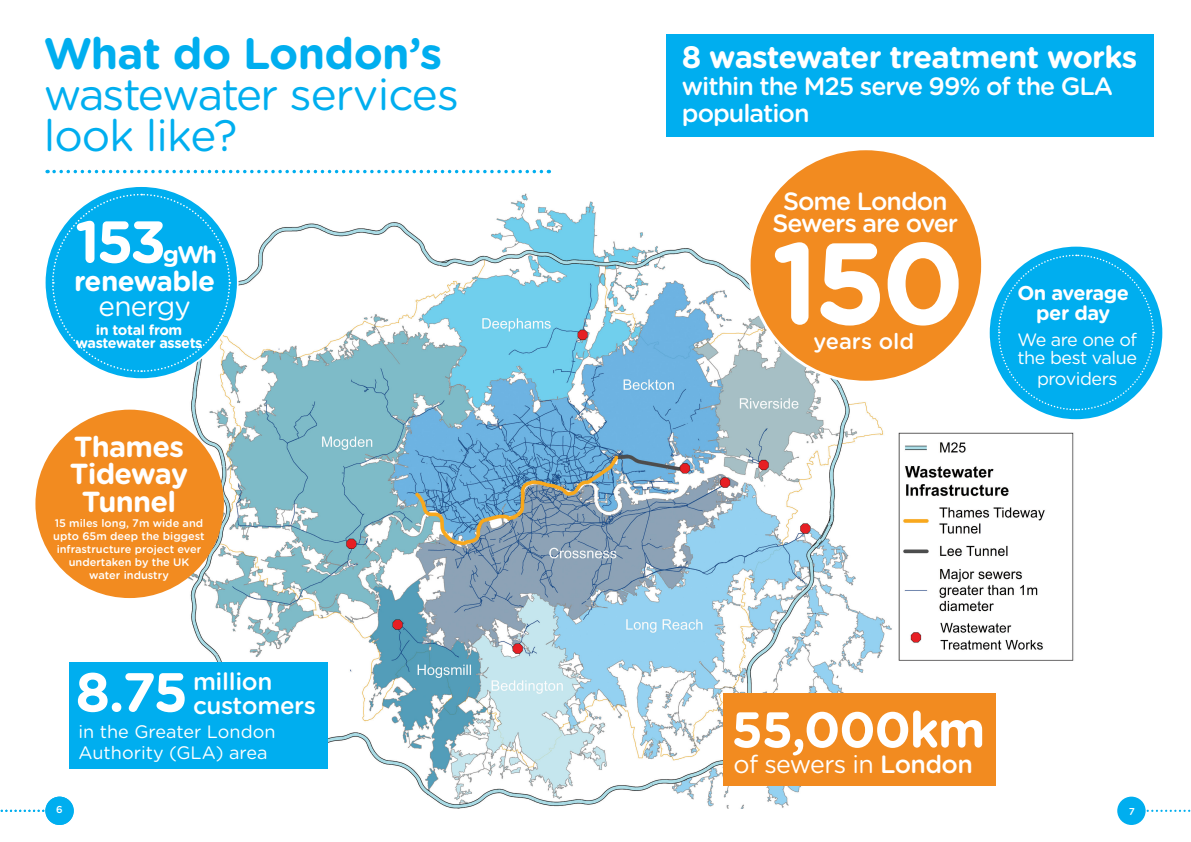
<style>
.page{position:relative;width:1191px;height:842px;background:#fff}
.page>*{position:absolute;margin:0;border:0;box-sizing:border-box;transform-origin:0 0}
.t1{font:700 59px "Gotham Rounded";color:#fff}
.t2{font:700 55px "Gotham Rounded";color:#fff}
.t3{font:700 50px "Gotham Rounded";letter-spacing:-.025em;color:#fff}
.t4{font:44px/41px "Gotham Rounded";letter-spacing:-.025em;color:#00aeef}
.t5{font:700 31px "Gotham Rounded";letter-spacing:-.025em;color:#fff}
.t6{font:700 29px "Gotham Rounded";letter-spacing:-.025em;color:#fff}
.t7{font:700 27.9px "Gotham Rounded";letter-spacing:-.025em;color:#fff}
.t8{font:27.9px "Gotham Rounded";letter-spacing:-.025em;color:#fff}
.t9{font:500 25px/27px "Gotham Rounded";letter-spacing:-.04em;color:#fff}
.t10{font:25px "Gotham Rounded";letter-spacing:-.025em;color:#fff}
.t11{font:500 24.2px "Gotham Rounded";letter-spacing:-.015em;color:#fff}
.t12{font:700 24px "Gotham Rounded";color:#fff}
.t13{font:500 22px "Gotham Rounded";color:#fff}
.t14{font:700 20px "Gotham Rounded";letter-spacing:-.025em;color:#fff}
.t15{font:18.1px "Gotham Rounded";color:#fff}
.t16{font:18px/18px "Gotham Rounded";letter-spacing:-.025em;color:#fff}
.t17{font:700 14.4px/13.5px "Gotham Rounded";letter-spacing:-.025em;color:#fff;text-align:center}
.t18{font:500 11px/13px "Gotham Rounded";color:#fff;text-align:center}
.t19{font:500 10px "Gotham Rounded";color:#fff}
.s1{font-weight:700}
.s2{font-weight:500}
</style>
<div class="page">
<svg style="left:1145px;top:810px;width:46px;height:2px"></svg>
<div style="left:1117px;top:797px;width:28px;height:28px;background:#00aeef;border-radius:50%"></div>
<img style="left:126px;top:193px;width:963px;height:615px">
<svg style="left:44px;top:185px;width:194px;height:195px"></svg>
<svg style="left:0;top:810px;width:45px;height:2px"></svg>
<div style="left:45px;top:797px;width:29px;height:28px;background:#00aeef;border-radius:50%"></div>
<svg style="left:54px;top:170px;width:495px;height:3px"></svg>
<div style="left:666px;top:34px;width:488px;height:102px;background:#00aeef"></div>
<svg style="left:51px;top:193px;width:180px;height:180px;background:#26b9f0"></svg>
<div style="left:35px;top:410px;width:189px;height:188px;background:#f28b20;border-radius:50%"></div>
<div style="left:70px;top:662px;width:258px;height:106px;background:#00aeef"></div>
<div style="left:989px;top:247px;width:173px;height:172px;background:#00aeef;border-radius:50%"></div>
<svg style="left:997px;top:254px;width:157px;height:157px"></svg>
<div style="left:747px;top:147px;width:237px;height:237px;background:#f28b20;border:3px solid #fff;border-radius:50%"></div>
<svg style="left:774px;top:242px;width:185px;height:84px"></svg>
<div style="left:723px;top:693px;width:272px;height:92px;background:#f28b20"></div>
<p class="t4" style="left:44px;top:31px;width:417px"><span class="s1">What do London’s </span>wastewater services look like?</p>
<p class="t1" style="left:75px;top:198px;width:93px">153</p>
<p class="t12" style="left:163px;top:237px;width:56px">gWh</p>
<p class="t7" style="left:74px;top:261px;width:143px">renewable</p>
<p class="t8" style="left:99px;top:287px;width:94px">energy</p>
<p class="t17" style="left:76px;top:322px;width:128px">in total from wastewater assets</p>
<p class="t6" style="left:74px;top:425px;width:112px">Thames</p>
<p class="t6" style="left:70px;top:453px;width:120px">Tideway</p>
<p class="t6" style="left:82px;top:480px;width:96px">Tunnel</p>
<p class="t18" style="left:53px;top:517px;width:153px">15 miles long, 7m wide and upto 65m deep the biggest infrastructure project ever undertaken by the UK water industry</p>
<p class="t2" style="left:75px;top:652px;width:114px">8.75</p>
<p class="t11" style="left:193px;top:664px;width:81px">million</p>
<p class="t11" style="left:193px;top:688px;width:125px">customers</p>
<p class="t15" style="left:79px;top:719px;width:198px">in the Greater London</p>
<p class="t15" style="left:79px;top:740px;width:191px">Authority (GLA) area</p>
<p class="t5" style="left:682px;top:35px;width:457px">8 wastewater treatment works</p>
<p class="t9" style="left:682px;top:72px;width:433px">within the M25 serve 99% of the GLA population</p>
<p class="t9" style="left:783px;top:186px;width:166px">Some London</p>
<p class="t9" style="left:772px;top:209px;width:187px">Sewers are over</p>
<p class="t13" style="left:813px;top:325px;width:102px">years old</p>
<p class="t14" style="left:1017px;top:278px;width:113px">On average</p>
<p class="t14" style="left:1036px;top:298px;width:75px">per day</p>
<p class="t16" style="left:1017px;top:330px;width:121px">We are one of the best value</p>
<p class="t16" style="left:1037px;top:369px;width:82px">providers</p>
<p class="t3" style="left:731px;top:693px;width:255px">55,000km</p>
<p class="t10" style="left:733px;top:747px;width:241px">of sewers in <span class="s2">London</span></p>
<p class="t19" style="left:56px;top:803px;width:8px">6</p>
<p class="t19" style="left:57px;top:804px;width:8px">6</p>
<p class="t19" style="left:1129px;top:804px;width:8px">7</p>
</div>
